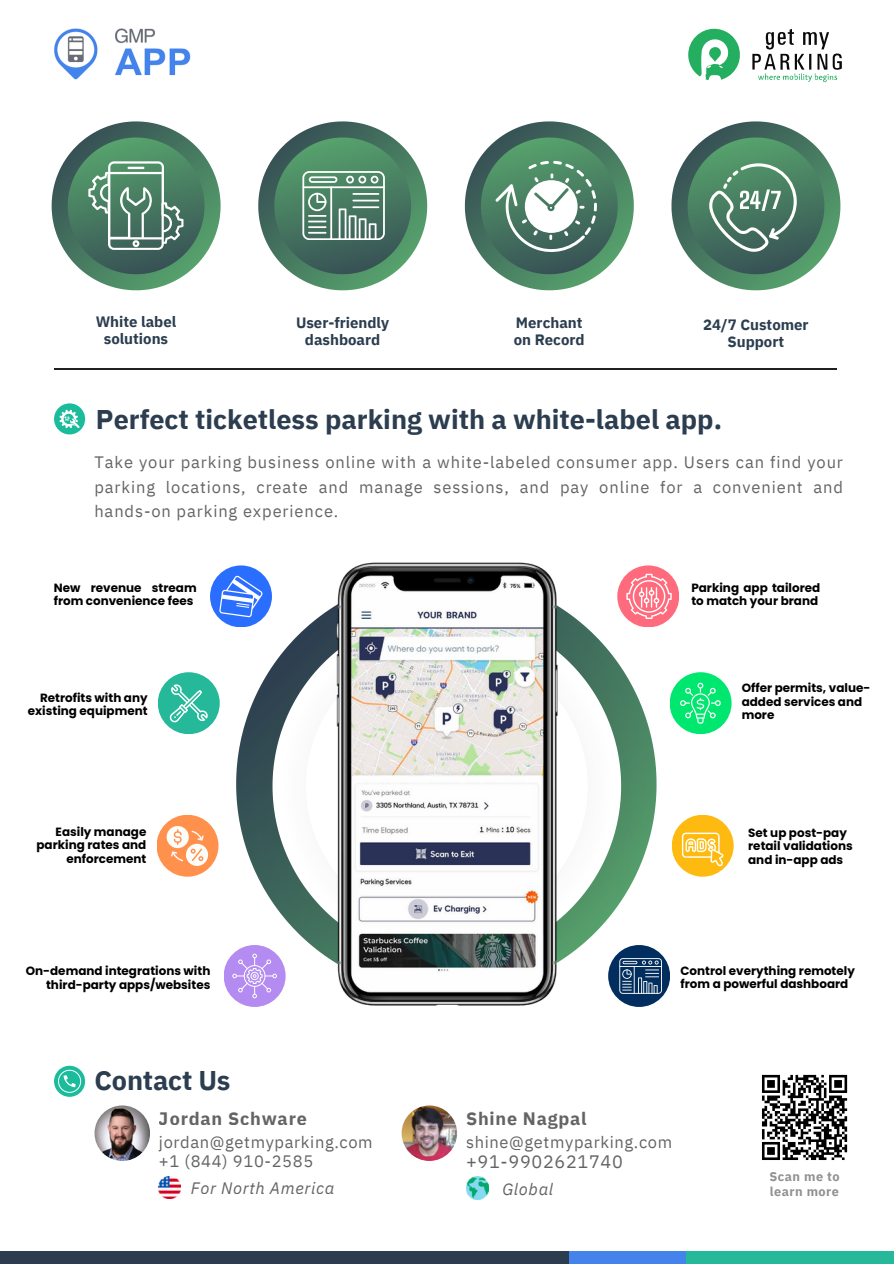
<style>
.page{position:relative;width:894px;height:1264px;background:#fff}
.page>*{position:absolute;margin:0;border:0;box-sizing:border-box;transform-origin:0 0}
.t1{font:700 27px "IBM Plex Sans";color:#2b3d4f}
.t2{font:700 18px "IBM Plex Sans";letter-spacing:.045em;color:#231f20}
.t3{font:18px "IBM Plex Sans";letter-spacing:.04em;color:#231f20}
.t4{font:16.5px/24.8px "IBM Plex Sans";letter-spacing:.04em;color:#231f20;text-align:justify}
.t5{font:italic 16.5px "IBM Plex Sans";letter-spacing:.04em;color:#231f20}
.t6{font:700 15px/16.8px "IBM Plex Sans";color:#2b3d4f;text-align:center}
.t7{font:700 12.75px/14.7px "IBM Plex Sans";letter-spacing:.035em;color:#231f20}
.t8{font:700 12px/13.5px "Poppins";color:#000}
</style>
<div class="page">
<hr style="left:54px;top:368px;width:782px;height:1px;background:#231f20">
<div style="left:0;top:1251px;width:569px;height:12px;background:#2b3d4f"></div>
<div style="left:569px;top:1251px;width:117px;height:12px;background:#4483eb"></div>
<div style="left:686px;top:1251px;width:207px;height:12px;background:#25b99a"></div>
<img style="left:54px;top:28px;width:137px;height:52px">
<svg style="left:237px;top:581px;width:419px;height:414px"></svg>
<svg style="left:272px;top:612px;width:349px;height:348px"></svg>
<svg style="left:281px;top:621px;width:331px;height:330px"></svg>
<svg style="left:306px;top:645px;width:281px;height:282px"></svg>
<svg style="left:51px;top:121px;width:170px;height:170px"></svg>
<div style="left:54px;top:403px;width:31px;height:31px;background:#1abc9c;border-radius:50%"></div>
<svg style="left:59px;top:409px;width:21px;height:18px"></svg>
<img style="left:327px;top:562px;width:239px;height:444px">
<div style="left:210px;top:565px;width:62px;height:62px;background:#2a6eff;border-radius:50%"></div>
<div style="left:617px;top:565px;width:62px;height:62px;background:#ff6a7c;border-radius:50%"></div>
<div style="left:156px;top:814px;width:62px;height:62px;background:#ff914d;border-radius:50%"></div>
<div style="left:671px;top:814px;width:62px;height:62px;background:#feba11;border-radius:50%"></div>
<div style="left:223px;top:945px;width:62px;height:61px;background:#b38bf1;border-radius:50%"></div>
<div style="left:608px;top:945px;width:62px;height:61px;background:#012d5f;border-radius:50%"></div>
<svg style="left:219px;top:575px;width:44px;height:42px"></svg>
<svg style="left:232px;top:953px;width:45px;height:45px"></svg>
<svg style="left:626px;top:573px;width:45px;height:45px"></svg>
<svg style="left:688px;top:29px;width:52px;height:51px"></svg>
<svg style="left:752px;top:29px;width:89px;height:53px"></svg>
<svg style="left:464px;top:121px;width:170px;height:170px"></svg>
<svg style="left:258px;top:121px;width:170px;height:170px"></svg>
<hr style="left:352px;top:193px;width:27px;height:2px;background:#fff">
<svg style="left:671px;top:121px;width:170px;height:170px"></svg>
<div style="left:158px;top:672px;width:62px;height:62px;background:#25b99a;border-radius:50%"></div>
<svg style="left:170px;top:684px;width:38px;height:38px"></svg>
<div style="left:669px;top:672px;width:62px;height:62px;background:#00e770;border-radius:50%"></div>
<svg style="left:680px;top:682px;width:40px;height:41px"></svg>
<svg style="left:167px;top:826px;width:41px;height:39px"></svg>
<svg style="left:681px;top:832px;width:42px;height:34px"></svg>
<svg style="left:619px;top:958px;width:42px;height:35px"></svg>
<svg style="left:762px;top:1074px;width:86px;height:86px"></svg>
<img style="left:94px;top:1105px;width:56px;height:55px;border-radius:50%">
<img style="left:401px;top:1105px;width:56px;height:55px;border-radius:50%">
<img style="left:466px;top:1176px;width:22px;height:23px">
<img style="left:159px;top:1176px;width:21px;height:22px">
<svg style="left:54px;top:1065px;width:31px;height:31px"></svg>
<svg style="left:58px;top:1069px;width:23px;height:23px"></svg>
<p class="t6" style="left:96px;top:313px;width:82px">White label solutions</p>
<p class="t6" style="left:296px;top:314px;width:95px">User-friendly dashboard</p>
<p class="t6" style="left:513px;top:314px;width:72px;text-align:left">Merchant on Record</p>
<p class="t6" style="left:702px;top:316px;width:107px">24/7 Customer<br>Support</p>
<p class="t1" style="left:96px;top:401px;width:627px">Perfect ticketless parking with a white-label app.</p>
<h3 class="t4" style="left:94px;top:449px;width:750px">Take your parking business online with a white-labeled consumer app. Users can find your parking locations, create and manage sessions, and pay online for a convenient and hands-on parking experience.</h3>
<p class="t8" style="left:54px;top:581px;width:144px">New revenue stream from convenience fees</p>
<h4 class="t8" style="left:691px;top:581px;width:130px">Parking app tailored to match your brand</h4>
<h4 class="t8" style="left:28px;top:690px;width:121px;text-align:right">Retrofits with any existing equipment</h4>
<p class="t8" style="left:741px;top:681px;width:130px">Offer permits, value&shy;added services and more</p>
<p class="t8" style="left:37px;top:824px;width:111px;text-align:right">Easily manage parking rates and enforcement</p>
<p class="t8" style="left:26px;top:963px;width:186px;line-height:14px;text-align:right">On-demand integrations with third-party apps/websites</p>
<h4 class="t8" style="left:748px;top:825px;width:106px">Set up post-pay retail validations and in-app ads</h4>
<h4 class="t8" style="left:680px;top:963px;width:176px">Control everything remotely from a powerful dashboard</h4>
<p class="t1" style="left:94px;top:1061px;width:137px">Contact Us</p>
<h2 class="t2" style="left:159px;top:1106px;width:149px">Jordan Schware</h2>
<h2 class="t2" style="left:466px;top:1106px;width:122px">Shine Nagpal</h2>
<h3 class="t4" style="left:159px;top:1131px;width:215px;line-height:19.2px">jordan@getmyparking.com +1 (844) 910-2585</h3>
<h3 class="t5" style="left:191px;top:1176px;width:145px">For North America</h3>
<h3 class="t4" style="left:466px;top:1128px;width:208px">shine@getmyparking.com</h3>
<h2 class="t3" style="left:466px;top:1149px;width:158px">+91-9902621740</h2>
<h3 class="t5" style="left:502px;top:1177px;width:52px">Global</h3>
<p class="t7" style="left:769px;top:1169px;width:72px">Scan me to learn more</p>
</div>
